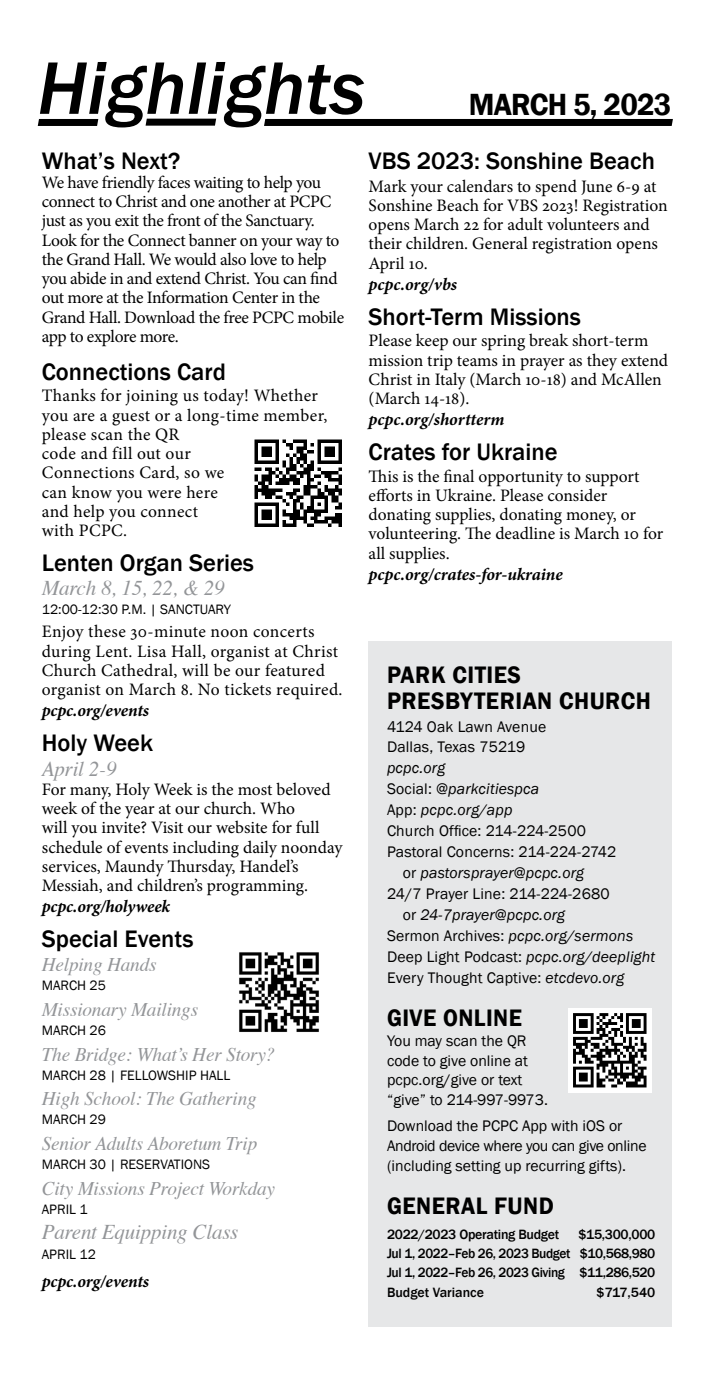
<style>
.page{position:relative;width:714px;height:1386px;background:#fff}
.page>*{position:absolute;margin:0;border:0;box-sizing:border-box;transform-origin:0 0}
.t1{font:italic 500 77px "Franklin Gothic";color:#000}
.t2{font:600 31.5px "Franklin Gothic";letter-spacing:-.025em;color:#000;scale:.95 1}
.t3{font:500 24.5px "Franklin Gothic";color:#000}
.t4{font:600 24.5px/26.2px "Franklin Gothic";letter-spacing:.02em;color:#000;scale:.95 1}
.t5{font:italic 21px "Times";letter-spacing:-.01em;color:#939598}
.t6{font:italic 19.25px "Times";letter-spacing:-.01em;color:#939598}
.t7{font:17.5px/19.2px "Minion Pro";letter-spacing:-.005em;color:#000}
.t8{font:17.5px/19.2px "Minion Pro";letter-spacing:-.025em;color:#000}
.t9{font:17.5px/19.2px "Minion Pro";letter-spacing:.015em;color:#000}
.t10{font:17.5px/19.2px "Minion Pro";letter-spacing:.02em;color:#000}
.t11{font:italic 700 17.5px "Minion Pro";letter-spacing:-.005em;color:#000}
.t12{font:15.75px/19.9px "Franklin Gothic";color:#000}
.t13{font:italic 15.75px "Franklin Gothic";letter-spacing:.01em;color:#000}
.t14{font:14px "Franklin Gothic";color:#000}
.t15{font:500 13.83px/19.2px "Franklin Gothic";letter-spacing:-.025em;color:#000;text-align:justify}
.s1{font-style:normal}
.s2{font-style:italic}
</style>
<div class="page">
<div style="left:369px;top:642px;width:303px;height:685px;background:#e6e7e8"></div>
<img style="left:254px;top:439px;width:88px;height:88px">
<div style="left:38px;top:119px;width:60px;height:7px;background:#000"></div>
<div style="left:146px;top:119px;width:70px;height:7px;background:#000"></div>
<div style="left:265px;top:119px;width:407px;height:7px;background:#000"></div>
<img style="left:239px;top:952px;width:80px;height:80px">
<img style="left:568px;top:1008px;width:84px;height:84px">
<h1 class="t1" style="left:37px;top:41px;width:329px">Highlights</h1>
<h3 class="t3" style="left:42px;top:145px;width:140px">What’s Next?</h3>
<p class="t8" style="left:42px;top:173px;width:304px">We have friendly faces waiting to help you connect to Christ and one another at PCPC just as you exit the front of the Sanctuary.<br>Look for the Connect banner on your way to the Grand Hall. We would also love to help you abide in and extend Christ. You can find out more at the Information Center in the Grand Hall. Download the free PCPC mobile app to explore more.</p>
<h3 class="t3" style="left:42px;top:356px;width:186px">Connections Card</h3>
<p class="t9" style="left:42px;top:386px;width:287px">Thanks for joining us today! Whether you are a guest or a long-time member, please scan the QR<br>code and fill out our<br>Connections Card, so we<br>can know you were here<br>and help you connect<br>with PCPC.</p>
<h3 class="t3" style="left:42px;top:548px;width:214px">Lenten Organ Series</h3>
<p class="t5" style="left:42px;top:570px;width:184px">March 8, 15, 22, &amp; 29</p>
<p class="t14" style="left:42px;top:601px;width:191px">12:00-12:30 P.M. | SANCTUARY</p>
<p class="t10" style="left:42px;top:622px;width:302px">Enjoy these 30-minute noon concerts during Lent. Lisa Hall, organist at Christ Church Cathedral, will be our featured organist on March 8. No tickets required.</p>
<p class="t11" style="left:42px;top:698px;width:109px">pcpc.org/events</p>
<h3 class="t3" style="left:42px;top:728px;width:113px">Holy Week</h3>
<p class="t5" style="left:42px;top:750px;width:76px">April 2-9</p>
<p class="t7" style="left:42px;top:780px;width:302px">For many, Holy Week is the most beloved week of the year at our church. Who<br>will you invite? Visit our website for full schedule of events including daily noonday services, Maundy Thursday, Handel’s Messiah, and children’s programming.</p>
<p class="t11" style="left:42px;top:894px;width:130px">pcpc.org/holyweek</p>
<h3 class="t3" style="left:42px;top:924px;width:153px">Special Events</h3>
<p class="t6" style="left:42px;top:948px;width:116px">Helping Hands</p>
<p class="t14" style="left:42px;top:977px;width:66px">MARCH 25</p>
<p class="t6" style="left:42px;top:993px;width:158px">Missionary Mailings</p>
<p class="t14" style="left:42px;top:1022px;width:66px">MARCH 26</p>
<p class="t6" style="left:42px;top:1038px;width:235px">The Bridge: What’s Her Story?</p>
<p class="t14" style="left:42px;top:1066px;width:190px">MARCH 28 | FELLOWSHIP HALL</p>
<p class="t6" style="left:42px;top:1082px;width:216px">High School: The Gathering</p>
<p class="t14" style="left:42px;top:1111px;width:66px">MARCH 29</p>
<p class="t6" style="left:42px;top:1127px;width:217px">Senior Adults Aboretum Trip</p>
<p class="t14" style="left:42px;top:1156px;width:170px">MARCH 30 | RESERVATIONS</p>
<p class="t6" style="left:42px;top:1172px;width:235px">City Missions Project Workday</p>
<p class="t14" style="left:42px;top:1200px;width:47px">APRIL 1</p>
<p class="t5" style="left:42px;top:1214px;width:198px">Parent Equipping Class</p>
<p class="t14" style="left:42px;top:1245px;width:56px">APRIL 12</p>
<p class="t11" style="left:42px;top:1269px;width:109px">pcpc.org/events</p>
<h2 class="t2" style="left:469px;top:85px;width:215px">MARCH 5, 2023</h2>
<h3 class="t3" style="left:369px;top:145px;width:288px">VBS 2023: Sonshine Beach</h3>
<p class="t7" style="left:369px;top:176px;width:301px">Mark your calendars to spend June 6-9 at Sonshine Beach for VBS 2023! Registration opens March 22 for adult volunteers and their children. General registration opens April 10.</p>
<p class="t11" style="left:369px;top:272px;width:90px">pcpc.org/vbs</p>
<h3 class="t3" style="left:369px;top:301px;width:214px">Short-Term Missions</h3>
<p class="t7" style="left:369px;top:331px;width:301px">Please keep our spring break short-term mission trip teams in prayer as they extend Christ in Italy (March 10-18) and McAllen (March 14-18).</p>
<p class="t11" style="left:369px;top:407px;width:138px">pcpc.org/shortterm</p>
<h3 class="t3" style="left:369px;top:437px;width:191px">Crates for Ukraine</h3>
<p class="t7" style="left:369px;top:467px;width:296px">This is the final opportunity to support efforts in Ukraine. Please consider donating supplies, donating money, or volunteering. The deadline is March 10 for all supplies.</p>
<p class="t11" style="left:369px;top:562px;width:196px">pcpc.org/crates-for-ukraine</p>
<h3 class="t4" style="left:387px;top:662px;width:279px">PARK CITIES<br>PRESBYTERIAN CHURCH</h3>
<p class="t12" style="left:387px;top:717px;width:161px">4124 Oak Lawn Avenue<br>Dallas, Texas 75219</p>
<p class="t13" style="left:387px;top:758px;width:60px">pcpc.org</p>
<p class="t13" style="left:387px;top:779px;width:154px"><span class="s1">Social:</span> @parkcitiespca</p>
<p class="t13" style="left:387px;top:800px;width:127px"><span class="s1">App:</span> pcpc.org/app</p>
<p class="t12" style="left:387px;top:821px;width:200px">Church Office: 214-224-2500</p>
<p class="t12" style="left:387px;top:842px;width:231px">Pastoral Concerns: 214-224-2742</p>
<p class="t13" style="left:403px;top:863px;width:183px"><span class="s1">or</span> pastorsprayer@pcpc.org</p>
<p class="t12" style="left:387px;top:884px;width:224px">24/7 Prayer Line: 214-224-2680</p>
<p class="t13" style="left:403px;top:905px;width:164px"><span class="s1">or</span> 24-7prayer@pcpc.org</p>
<p class="t13" style="left:387px;top:926px;width:248px"><span class="s1">Sermon Archives:</span> pcpc.org/sermons</p>
<p class="t13" style="left:387px;top:947px;width:270px"><span class="s1">Deep Light Podcast:</span> pcpc.org/deeplight</p>
<p class="t12" style="left:387px;top:968px;width:239px">Every Thought Captive: <span class="s2">etcdevo.org</span></p>
<h3 class="t4" style="left:387px;top:1005px;width:144px">GIVE ONLINE</h3>
<p class="t12" style="left:387px;top:1031px;width:162px">You may scan the QR code to give online at pcpc.org/give or text “give” to 214-997-9973.</p>
<p class="t12" style="left:387px;top:1116px;width:261px">Download the PCPC App with iOS or<br>Android device where you can give online (including setting up recurring gifts).</p>
<h3 class="t4" style="left:387px;top:1193px;width:177px">GENERAL FUND</h3>
<p class="t15" style="left:387px;top:1225px;width:174px">2022/2023 Operating Budget</p>
<p class="t15" style="left:387px;top:1225px;width:270px;text-indent:191px">$15,300,000<br>Jul 1, 2022–Feb 26, 2023 Budget $10,568,980<br>Jul 1, 2022–Feb 26, 2023 Giving $11,286,520<br>Budget Variance</p>
<p class="t15" style="left:597px;top:1283px;width:60px">$717,540</p>
</div>
